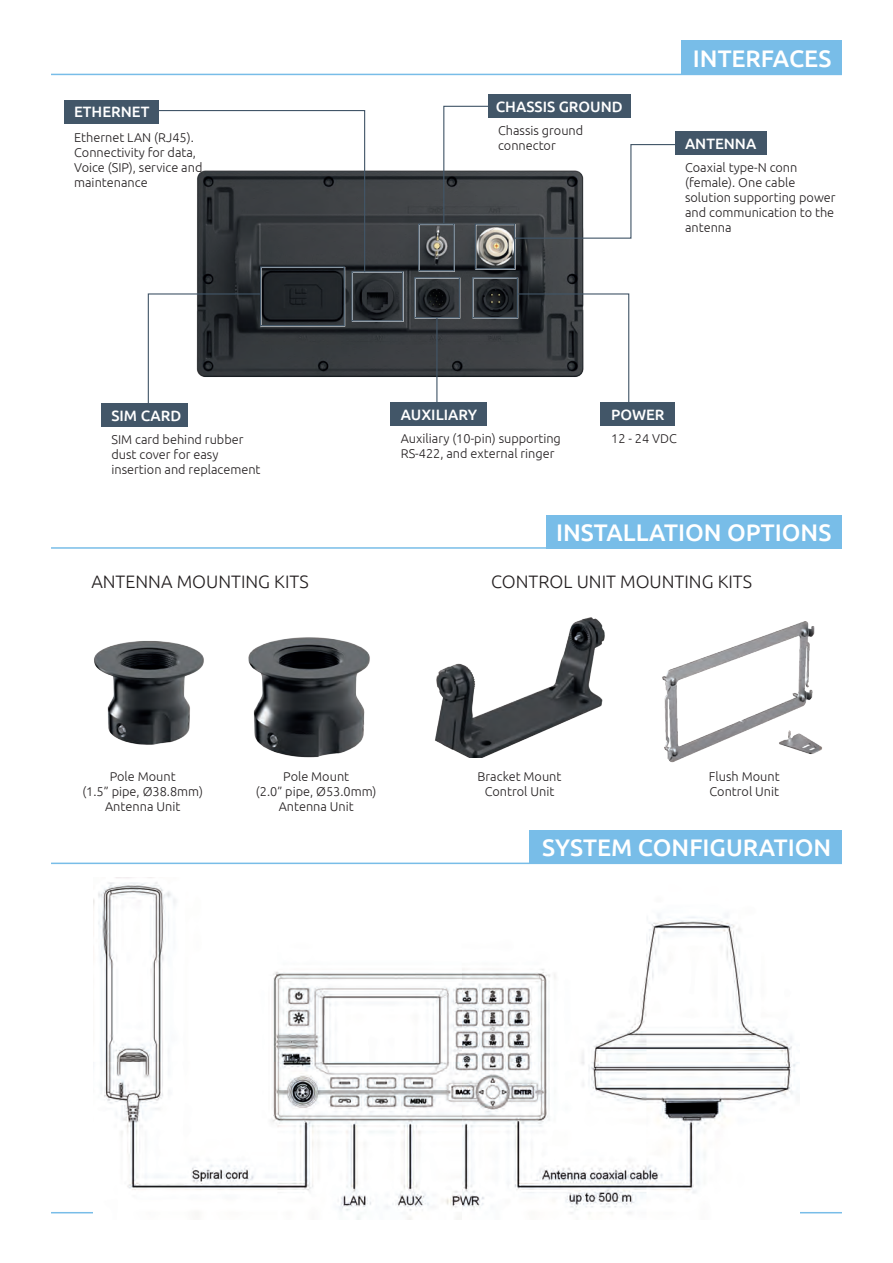
<style>
.page{position:relative;width:893px;height:1263px;background:#fff}
.page>*{position:absolute;margin:0;border:0;box-sizing:border-box;transform-origin:0 0}
.t1{font:500 24px "Ubuntu";color:#fff}
.t2{font:300 18px "Ubuntu";color:#231f20}
.t3{font:500 15px "Ubuntu";color:#fff}
.t4{font:300 12.75px/15px "Ubuntu";color:#231f20}
</style>
<div class="page">
<hr style="left:51px;top:74px;width:791px;height:1px;background:#78bde8">
<hr style="left:51px;top:547px;width:791px;height:2px;background:#78bde8">
<hr style="left:51px;top:862px;width:791px;height:2px;background:#78bde8">
<hr style="left:51px;top:1212px;width:791px;height:1px;background:#78bde8">
<div style="left:682px;top:40px;width:160px;height:34px;background:#78bde8"></div>
<div style="left:546px;top:515px;width:296px;height:34px;background:#78bde8"></div>
<div style="left:529px;top:830px;width:313px;height:34px;background:#78bde8"></div>
<img style="left:197px;top:170px;width:387px;height:218px">
<div style="left:64px;top:101px;width:95px;height:23px;background:#425668"></div>
<div style="left:101px;top:403px;width:87px;height:23px;background:#425668"></div>
<div style="left:675px;top:131px;width:91px;height:24px;background:#425668"></div>
<div style="left:391px;top:403px;width:96px;height:23px;background:#425668"></div>
<div style="left:600px;top:403px;width:75px;height:23px;background:#425668"></div>
<div style="left:488px;top:94px;width:142px;height:24px;background:#425668"></div>
<div style="left:260px;top:266px;width:85px;height:60px;border:1px solid #425668"></div>
<div style="left:351px;top:271px;width:52px;height:50px;border:1px solid #425668"></div>
<div style="left:418px;top:224px;width:37px;height:47px;border:1px solid #425668"></div>
<div style="left:475px;top:224px;width:40px;height:45px;border:1px solid #425668"></div>
<div style="left:414px;top:277px;width:46px;height:41px;border:1px solid #425668"></div>
<div style="left:472px;top:277px;width:46px;height:41px;border:1px solid #425668"></div>
<svg style="left:159px;top:110px;width:207px;height:163px"></svg>
<svg style="left:443px;top:105px;width:48px;height:119px"></svg>
<svg style="left:513px;top:144px;width:162px;height:95px"></svg>
<svg style="left:516px;top:293px;width:114px;height:110px"></svg>
<svg style="left:147px;top:293px;width:114px;height:110px"></svg>
<hr style="left:436px;top:318px;width:1px;height:86px;background:#425668">
<img style="left:662px;top:621px;width:160px;height:142px">
<img style="left:94px;top:641px;width:110px;height:104px">
<img style="left:248px;top:637px;width:122px;height:121px">
<img style="left:435px;top:617px;width:170px;height:141px">
<img style="left:93px;top:877px;width:707px;height:342px">
<p class="t3" style="left:74px;top:102px;width:77px">ETHERNET</p>
<p class="t3" style="left:496px;top:97px;width:128px">CHASSIS GROUND</p>
<p class="t4" style="left:74px;top:129px;width:130px">Ethernet LAN (RJ45).<br>Connectivity for data,<br>Voice (SIP), service and maintenance</p>
<p class="t4" style="left:498px;top:122px;width:87px">Chassis ground connector</p>
<h1 class="t1" style="left:693px;top:43px;width:140px">INTERFACES</h1>
<p class="t3" style="left:685px;top:134px;width:73px">ANTENNA</p>
<p class="t4" style="left:685px;top:160px;width:152px">Coaxial type-N conn (female). One cable solution supporting power and communication to the antenna</p>
<p class="t3" style="left:111px;top:406px;width:71px">SIM CARD</p>
<p class="t4" style="left:111px;top:431px;width:151px">SIM card behind rubber dust cover for easy insertion and replacement</p>
<p class="t3" style="left:401px;top:405px;width:78px">AUXILIARY</p>
<p class="t3" style="left:611px;top:405px;width:55px">POWER</p>
<p class="t4" style="left:401px;top:430px;width:162px">Auxiliary (10-pin) supporting<br>RS-422, and external ringer</p>
<p class="t4" style="left:611px;top:430px;width:67px">12 - 24 VDC</p>
<h1 class="t1" style="left:556px;top:517px;width:277px">INSTALLATION OPTIONS</h1>
<h2 class="t2" style="left:91px;top:571px;width:219px">ANTENNA MOUNTING KITS</h2>
<h2 class="t2" style="left:491px;top:571px;width:262px">CONTROL UNIT MOUNTING KITS</h2>
<p class="t4" style="left:82px;top:769px;width:122px;text-align:center">Pole Mount<br>(1.5” pipe, Ø38.8mm)<br>Antenna Unit</p>
<p class="t4" style="left:256px;top:769px;width:122px;text-align:center">Pole Mount<br>(2.0” pipe, Ø53.0mm)<br>Antenna Unit</p>
<p class="t4" style="left:477px;top:769px;width:85px;text-align:center">Bracket Mount<br>Control Unit</p>
<p class="t4" style="left:709px;top:769px;width:72px">Flush Mount<br>Control Unit</p>
<h1 class="t1" style="left:542px;top:833px;width:291px">SYSTEM CONFIGURATION</h1>
</div>
